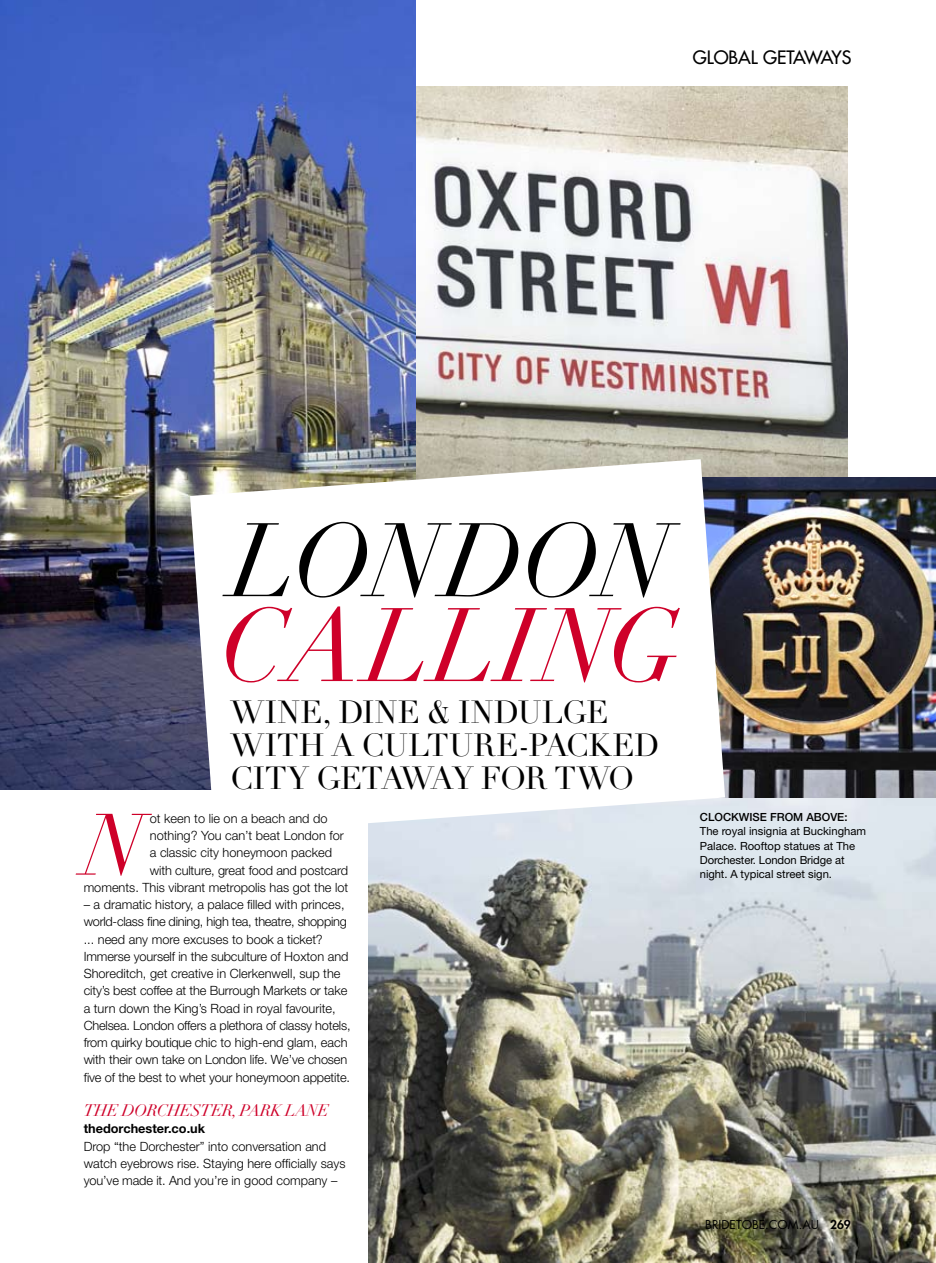
<style>
.page{position:relative;width:936px;height:1263px;background:#fff}
.page>*{position:absolute;margin:0;border:0;box-sizing:border-box;transform-origin:0 0}
.t1{font:italic 102.45px "Didot LT Std";color:#ce0029}
.t2{font:italic 102.45px "Didot LT Std";letter-spacing:-.03em;color:#000}
.t3{font:italic 85.5px "Didot LT Std";color:#ce0029}
.t4{font:31.5px/33px "Didot LT Std";letter-spacing:.005em;color:#000}
.t5{font:18px "Futura";color:#000}
.t6{font:italic 16.5px "Didot LT Std";letter-spacing:-.025em;color:#ce0029}
.t7{font:300 12.75px/17.2px "Helvetica Neue";color:#000}
.t8{font:700 12.75px "Helvetica Neue";color:#000}
.t9{font:12px "Futura";color:#000}
.t10{font:11.25px/14.2px "Helvetica Neue";color:#000}
.t11{font:500 11.25px "Helvetica Neue";color:#000}
.s1{font-weight:800}
</style>
<div class="page">
<img style="left:368px;top:797px;width:567px;height:466px">
<img style="left:415px;top:86px;width:432px;height:392px">
<img style="left:0;top:0;width:415px;height:789px">
<img style="left:725px;top:478px;width:210px;height:319px">
<svg style="left:190px;top:459px;width:535px;height:375px"></svg>
<h3 class="t5" style="left:692px;top:46px;width:160px">GLOBAL GETAWAYS</h3>
<h1 class="t2" style="left:231px;top:500px;width:441px">LONDON</h1>
<h1 class="t1" style="left:220px;top:584px;width:463px">CALL ING</h1>
<h3 class="t4" style="left:230px;top:696px;width:431px">Wine, dine &amp; indulge with a culture-packed city getawa</h3>
<h3 class="t4" style="left:451px;top:762px;width:184px">y for two</h3>
<h2 class="t3" style="left:84px;top:794px;width:62px">N</h2>
<p class="t7" style="left:150px;top:809px;width:179px">ot keen to lie on a beach and do</p>
<p class="t7" style="left:150px;top:827px;width:195px">nothing? You can’t beat London for</p>
<p class="t7" style="left:150px;top:844px;width:184px">a classic city honeymoon packed</p>
<p class="t7" style="left:150px;top:861px;width:200px">with culture, great food and postcard</p>
<p class="t7" style="left:84px;top:878px;width:266px">moments. This vibrant metropolis has got the lot</p>
<p class="t7" style="left:84px;top:896px;width:268px">– a dramatic history, a palace filled with princes, world-class fine dining, high tea, theatre, shopping ... need any more excuses to book a ticket?<br>Immerse yourself in the subculture of Hoxton and Shoreditch, get creative in Clerkenwell, sup the city’s best coffee at the Burrough Markets or take a turn down the King’s Road in royal favourite, Chelsea. London offers a plethora of classy hotels, from quirky boutique chic to high-end glam, each with their own take on London life. We’ve chosen five of the best to whet your honeymoon appetite.</p>
<p class="t6" style="left:84px;top:1100px;width:247px">THE DORCHESTER, PARK LANE</p>
<p class="t8" style="left:84px;top:1121px;width:123px">thedorchester.co.uk</p>
<p class="t7" style="left:84px;top:1137px;width:263px">Drop “the Dorchester” into conversation and watch eyebrows rise. Staying here officially says you’ve made it. And you’re in good company –</p>
<p class="t11" style="left:699px;top:810px;width:149px">CLOCKWISE FROM ABOVE:</p>
<p class="t10" style="left:699px;top:824px;width:168px">The royal insignia at Buckingham<br>Palace. Rooftop statues at The<br>Dorchester. London Bridge at night. A typical street sign.</p>
<p class="t9" style="left:705px;top:1217px;width:147px">BRIDETOBE.COM.AU <span class="s1">269</span></p>
</div>
